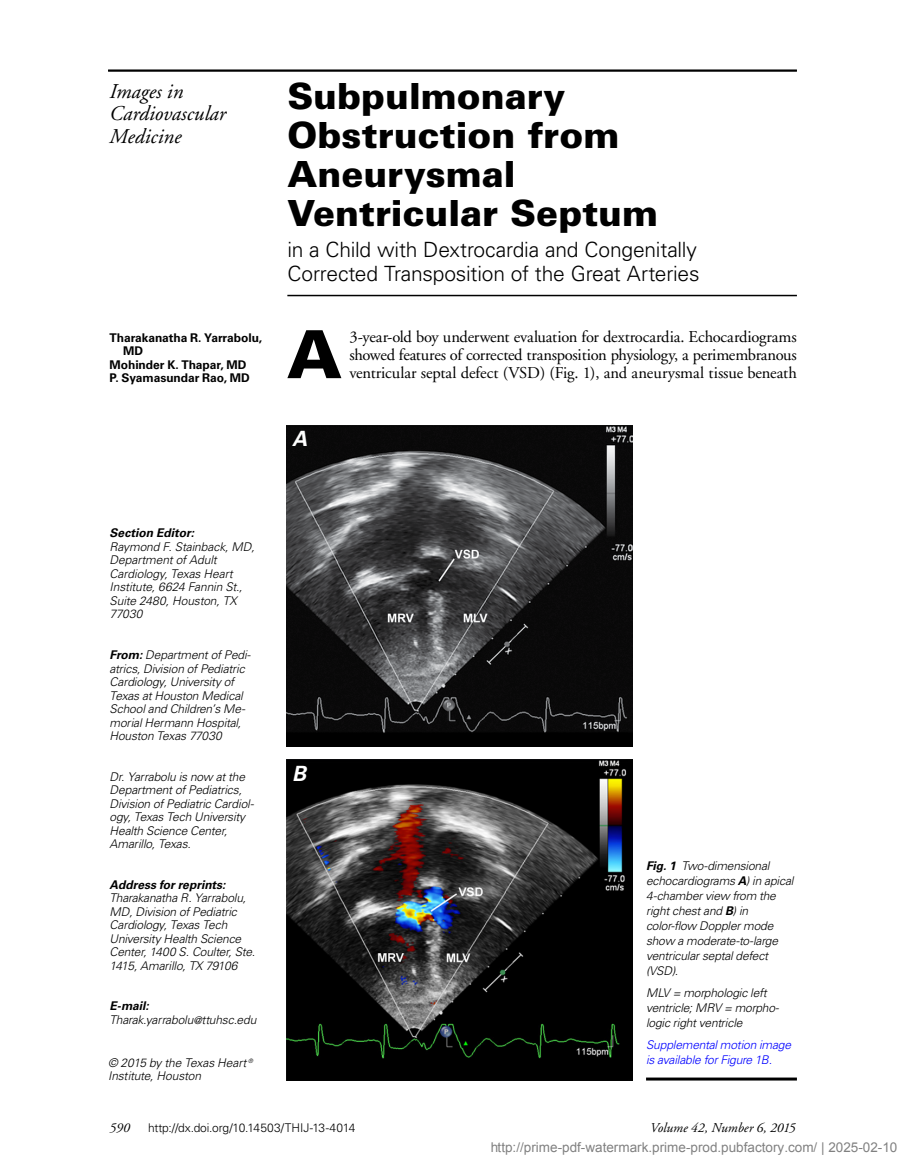
<style>
.page{position:relative;width:905px;height:1175px;background:#fff}
.page>*{position:absolute;margin:0;border:0;box-sizing:border-box;transform-origin:0 0}
.t1{font:900 66.3px "Univers LT";color:#000}
.t2{font:900 36px/39px "Univers LT";color:#000}
.t3{font:300 21px/24px "Univers LT";letter-spacing:-.01em;color:#000}
.t4{font:italic 21px/22.5px "Adobe Garamond";color:#000}
.t5{font:italic 700 21px "Univers LT";color:#fff}
.t6{font:16.5px/18px "Adobe Garamond";letter-spacing:-.005em;color:#000;text-align:justify}
.t7{font:13.5px "Arial";color:rgb(0 0 0/.5)}
.t8{font:italic 13.5px "Adobe Garamond";color:#000}
.t9{font:italic 300 12px/13.5px "Univers LT";letter-spacing:-.015em;color:#000}
.t10{font:700 12px "Univers LT";letter-spacing:-.005em;color:#000}
.t11{font:italic 300 12px/15px "Univers LT";letter-spacing:-.015em;color:#00f}
.t12{font:300 12px "Univers LT";letter-spacing:-.01em;color:#000}
.t13{font:italic 700 12px "Univers LT";color:#000}
.s1{font-weight:700}
.s2{font-size:10.5px}
</style>
<div class="page">
<hr style="left:108px;top:70px;width:688px;height:2px;background:#000">
<hr style="left:287px;top:295px;width:509px;height:1px;background:#000">
<hr style="left:108px;top:69px;width:688px;height:2px;background:#000">
<img style="left:287px;top:425px;width:345px;height:321px">
<img style="left:287px;top:759px;width:345px;height:321px">
<hr style="left:646px;top:1077px;width:151px;height:3px;background:#000">
<h3 class="t4" style="left:109px;top:80px;width:118px">Images in<br>Cardiovascular<br>Medicine</h3>
<p class="t10" style="left:109px;top:331px;width:154px">Tharakanatha R. Yarrabolu,</p>
<p class="t10" style="left:123px;top:344px;width:21px">MD</p>
<p class="t10" style="left:109px;top:358px;width:138px">Mohinder K. Thapar, MD</p>
<p class="t10" style="left:109px;top:371px;width:142px">P. Syamasundar Rao, MD</p>
<h2 class="t2" style="left:287px;top:77px;width:372px">Subpulmonary<br>Obstruction from<br>Aneurysmal<br>Ventricular Septum</h2>
<h3 class="t3" style="left:287px;top:238px;width:414px">in a Child with Dextrocardia and Congenitally<br>Corrected Transposition of the Great Arteries</h3>
<h1 class="t1" style="left:287px;top:313px;width:57px">A</h1>
<h3 class="t6" style="left:349px;top:328px;width:449px">3-year-old boy underwent evaluation for dextrocardia. Echocardiograms showed features of corrected transposition physiology, a perimembranous ventricular septal defect (VSD) (Fig. 1), and aneurysmal tissue beneath</h3>
<h3 class="t5" style="left:292px;top:426px;width:17px">A</h3>
<p class="t13" style="left:109px;top:526px;width:86px">Section Editor:</p>
<p class="t9" style="left:109px;top:540px;width:147px">Raymond F. Stainback, MD,<br>Department of Adult<br>Cardiology, Texas Heart<br>Institute, 6624 Fannin St.,<br>Suite 2480, Houston, TX<br>77030</p>
<p class="t9" style="left:109px;top:648px;width:143px"><span class="s1">From:</span> Department of Pedi&shy;atrics, Division of Pediatric<br>Cardiology, University of<br>Texas at Houston Medical<br>School and Children’s Me&shy;morial Hermann Hospital,<br>Houston Texas 77030</p>
<p class="t9" style="left:109px;top:769px;width:146px">Dr. Yarrabolu is now at the<br>Department of Pediatrics,<br>Division of Pediatric Cardiol&shy;ogy, Texas Tech University<br>Health Science Center,<br>Amarillo, Texas.</p>
<p class="t13" style="left:109px;top:877px;width:117px">Address for reprints:</p>
<p class="t9" style="left:109px;top:891px;width:147px">Tharakanatha R. Yarrabolu,<br>MD, Division of Pediatric<br>Cardiology, Texas Tech<br>University Health Science<br>Center, 1400 S. Coulter, Ste.<br>1415, Amarillo, TX 79106</p>
<p class="t9" style="left:109px;top:999px;width:148px"><span class="s1">E-mail:<br></span>Tharak.yarrabolu<span class="s2">@</span>ttuhsc.edu</p>
<p class="t9" style="left:108px;top:1056px;width:146px">© 2015 by the Texas Heart <sup>®<br></sup>Institute, Houston</p>
<h3 class="t5" style="left:292px;top:761px;width:16px">B</h3>
<p class="t9" style="left:646px;top:857px;width:149px;line-height:15px"><span class="s1">Fig. 1</span> Two-dimensional echocardiograms <span class="s1">A</span>) in apical<br>4-chamber view from the right chest and <span class="s1">B</span>) in color-flow Doppler mode show a moderate-to-large ventricular septal defect (VSD).</p>
<p class="t9" style="left:646px;top:985px;width:135px;line-height:15px">MLV = morphologic left ventricle; MRV = morpho&shy;logic right ventricle</p>
<p class="t11" style="left:646px;top:1037px;width:147px">Supplemental motion image is available for Figure 1B.</p>
<p class="t8" style="left:110px;top:1120px;width:22px">590</p>
<p class="t12" style="left:148px;top:1120px;width:209px">http://dx.doi.org/10.14503/THIJ-13-4014</p>
<p class="t8" style="left:650px;top:1120px;width:147px">Volume 42, Number 6, 2015</p>
<p class="t7" style="left:490px;top:1140px;width:409px">http://prime-pdf-watermark.prime-prod.pubfactory.com/ | 2025-02-10</p>
</div>
